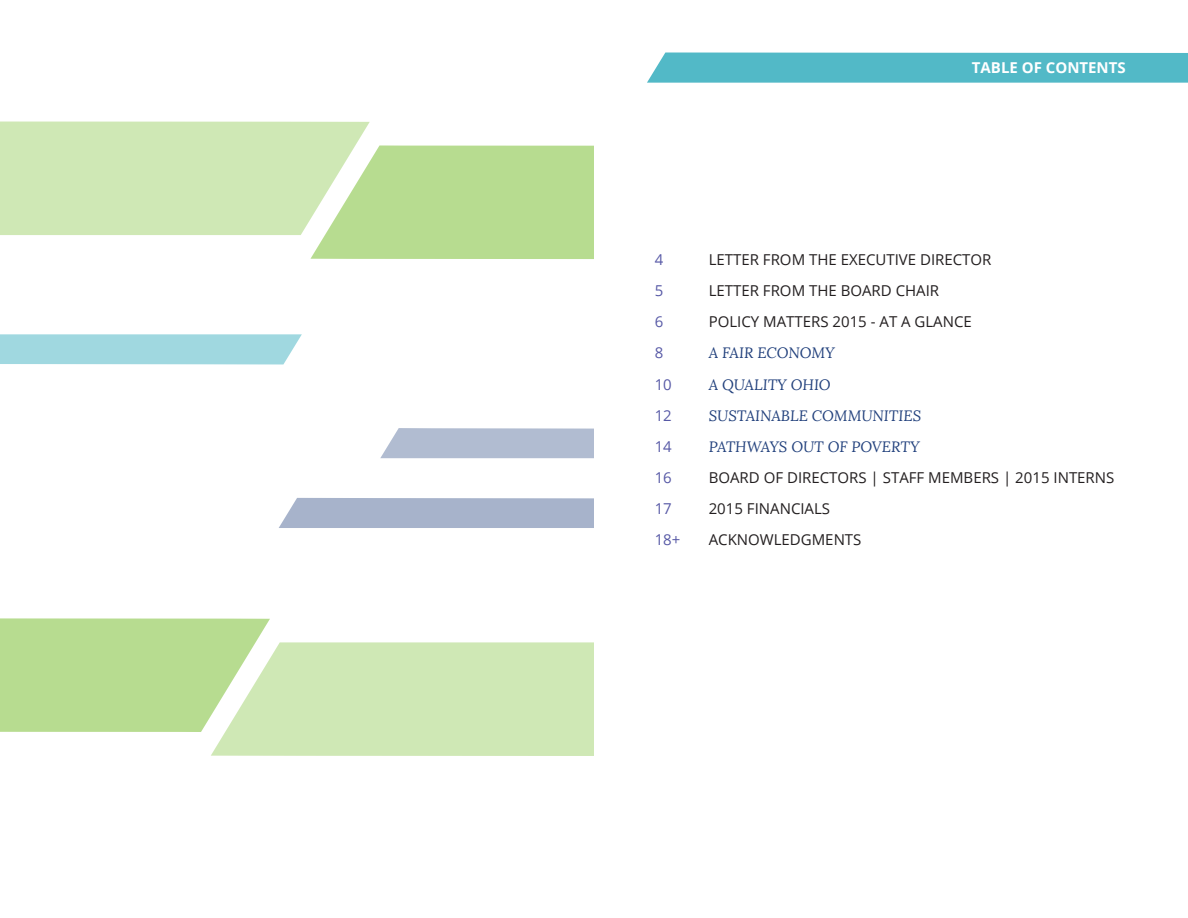
<style>
.page{position:relative;width:1188px;height:918px;background:#fff}
.page>*{position:absolute;margin:0;border:0;box-sizing:border-box;transform-origin:0 0}
.Table_of_Content{font:15px "Open Sans";color:#231f20}
.Table_of_Content-2{font:italic 15px "Lora";color:#21407c}
.Table_of_Content-3{font:15px "Open Sans";color:#5759a6}
.Page_Title_white{font:700 15px "Open Sans";color:#fff}
</style>
<div class="page">
<div style="left:647px;top:53px;width:541px;height:30px;background:#52b9c7"></div>
<div style="left:211px;top:642px;width:383px;height:114px;background:#cfe8b5"></div>
<svg style="left:0;top:618px;width:270px;height:114px;background:#bddf9a"></svg>
<svg style="left:0;top:122px;width:594px;height:137px"></svg>
<div style="left:279px;top:498px;width:315px;height:30px;background:#a7b3cb"></div>
<svg style="left:380px;top:428px;width:214px;height:30px;background:#b5bfd3"></svg>
<div style="left:0;top:334px;width:302px;height:30px;background:#a0d8e0"></div>
<p class="Page_Title_white" style="left:972px;top:57px;width:155px">TABLE OF CONTENTS</p>
<p class="Table_of_Content-3" style="left:655px;top:249px;width:10px">4</p>
<p class="Table_of_Content" style="left:709px;top:249px;width:284px">LETTER FROM THE EXECUTIVE DIRECTOR</p>
<p class="Table_of_Content-3" style="left:655px;top:281px;width:10px">5</p>
<p class="Table_of_Content" style="left:709px;top:281px;width:232px">LETTER FROM THE BOARD CHAIR</p>
<p class="Table_of_Content-3" style="left:655px;top:312px;width:10px">6</p>
<p class="Table_of_Content" style="left:709px;top:312px;width:265px">POLICY MATTERS 2015 - AT A GLANCE</p>
<p class="Table_of_Content-3" style="left:655px;top:343px;width:10px">8</p>
<p class="Table_of_Content-2" style="left:709px;top:344px;width:128px">A FAIR ECONOMY</p>
<p class="Table_of_Content-3" style="left:655px;top:374px;width:19px">10</p>
<p class="Table_of_Content-2" style="left:709px;top:375px;width:124px">A QUALITY OHIO</p>
<p class="Table_of_Content-3" style="left:655px;top:405px;width:19px">12</p>
<p class="Table_of_Content-2" style="left:709px;top:406px;width:214px">SUSTAINABLE COMMUNITIES</p>
<p class="Table_of_Content-3" style="left:655px;top:436px;width:19px">14</p>
<p class="Table_of_Content-2" style="left:709px;top:437px;width:212px">PATHWAYS OUT OF POVERTY</p>
<p class="Table_of_Content-3" style="left:655px;top:467px;width:19px">16</p>
<p class="Table_of_Content" style="left:709px;top:467px;width:407px">BOARD OF DIRECTORS | STAFF MEMBERS | 2015 INTERNS</p>
<p class="Table_of_Content-3" style="left:655px;top:498px;width:19px">17</p>
<p class="Table_of_Content" style="left:709px;top:498px;width:123px">2015 FINANCIALS</p>
<p class="Table_of_Content-3" style="left:655px;top:530px;width:27px">18+</p>
<p class="Table_of_Content" style="left:709px;top:530px;width:154px">ACKNOWLEDGMENTS</p>
</div>
